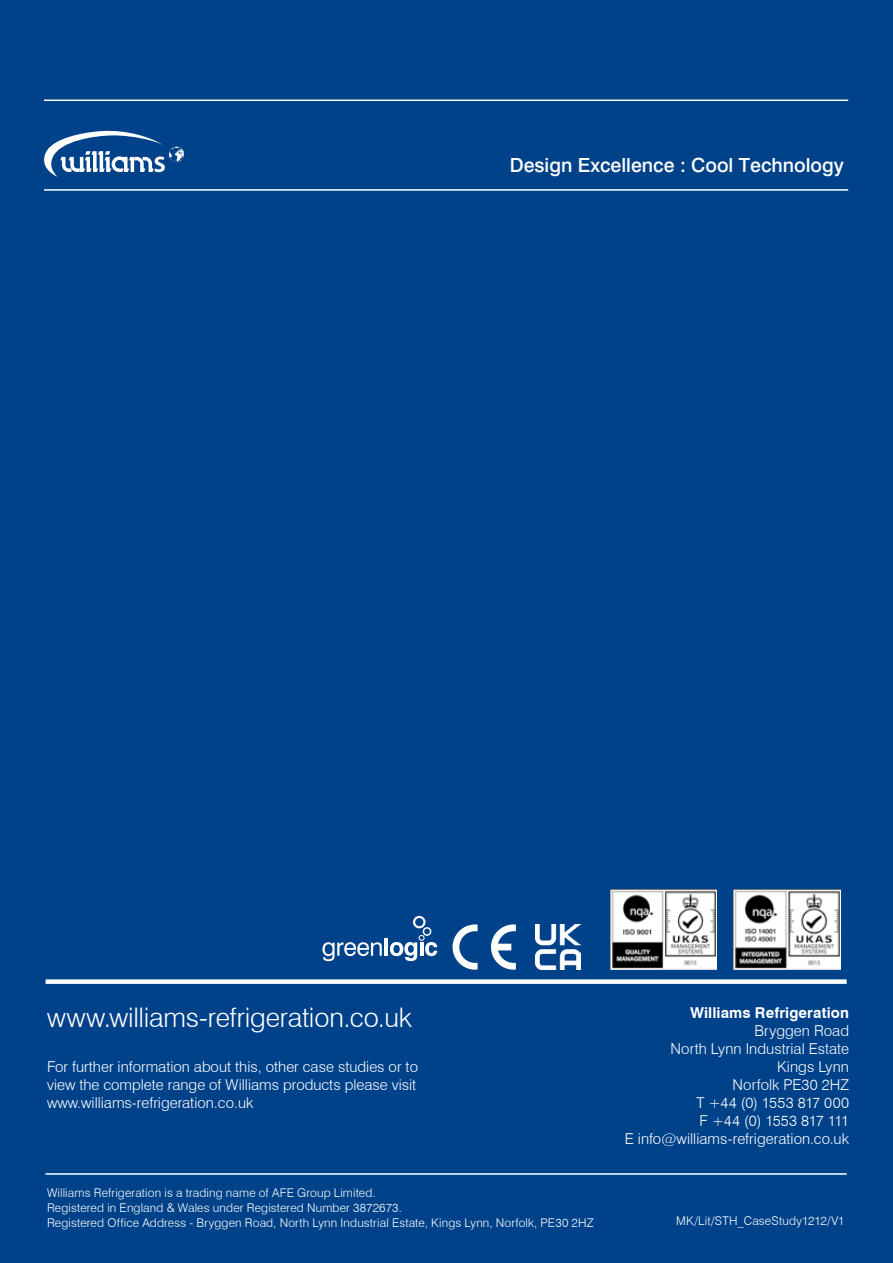
<style>
.page{position:relative;width:893px;height:1263px;background:#004289}
.page>*{position:absolute;margin:0;border:0;box-sizing:border-box;transform-origin:0 0}
.t1{font:300 27px "Swiss 721 BT";letter-spacing:-.005em;color:#fff}
.t2{font:500 19.5px "Swiss 721 BT";color:#fff}
.t3{font:300 15px/18px "Swiss 721 BT";color:#fff;text-align:right}
.t4{font:700 15px "Swiss 721 BT";letter-spacing:.005em;color:#fff}
.t5{font:300 12px/15px "Swiss 721 BT";letter-spacing:.015em;color:#fff}
</style>
<div class="page">
<div style="left:46px;top:979px;width:801px;height:5px;background:#fff"></div>
<hr style="left:46px;top:1173px;width:801px;height:2px;background:#fff">
<hr style="left:44px;top:189px;width:804px;height:2px;background:#fff">
<hr style="left:44px;top:100px;width:804px;height:1px;background:#fff">
<svg style="left:44px;top:131px;width:140px;height:46px"></svg>
<svg style="left:322px;top:942px;width:60px;height:19px"></svg>
<hr style="left:384px;top:938px;width:4px;height:18px;background:#fff">
<svg style="left:390px;top:916px;width:47px;height:45px"></svg>
<img style="left:535px;top:924px;width:45px;height:46px">
<img style="left:610px;top:889px;width:107px;height:81px">
<img style="left:734px;top:889px;width:107px;height:81px">
<svg style="left:491px;top:924px;width:25px;height:46px"></svg>
<svg style="left:452px;top:924px;width:26px;height:46px"></svg>
<h2 class="t2" style="left:510px;top:153px;width:336px">Design Excellence : Cool Technology</h2>
<h1 class="t1" style="left:47px;top:1001px;width:366px">www.williams-refrigeration.co.uk</h1>
<p class="t3" style="left:47px;top:1058px;width:372px;text-align:justify">For further information about this, other case studies or to view the complete range of Williams products please visit www.williams-refrigeration.co.uk</p>
<p class="t4" style="left:690px;top:1004px;width:161px">Williams Refrigeration</p>
<p class="t3" style="left:625px;top:1022px;width:226px">Bryggen Road<br>North Lynn Industrial Estate<br>Kings Lynn<br>Norfolk PE30 2HZ<br>T +44 (0) 1553 817 000<br>F +44 (0) 1553 817 111<br>E info@williams-refrigeration.co.uk</p>
<p class="t5" style="left:47px;top:1185px;width:548px">Williams Refrigeration is a trading name of AFE Group Limited.<br>Registered in England &amp; Wales under Registered Number 3872673.<br>Registered Office Address - Bryggen Road, North Lynn Industrial Estate, Kings Lynn, Norfolk, PE30 2HZ</p>
<p class="t5" style="left:676px;top:1213px;width:170px">MK/Lit/STH_CaseStudy1212/V1</p>
</div>
